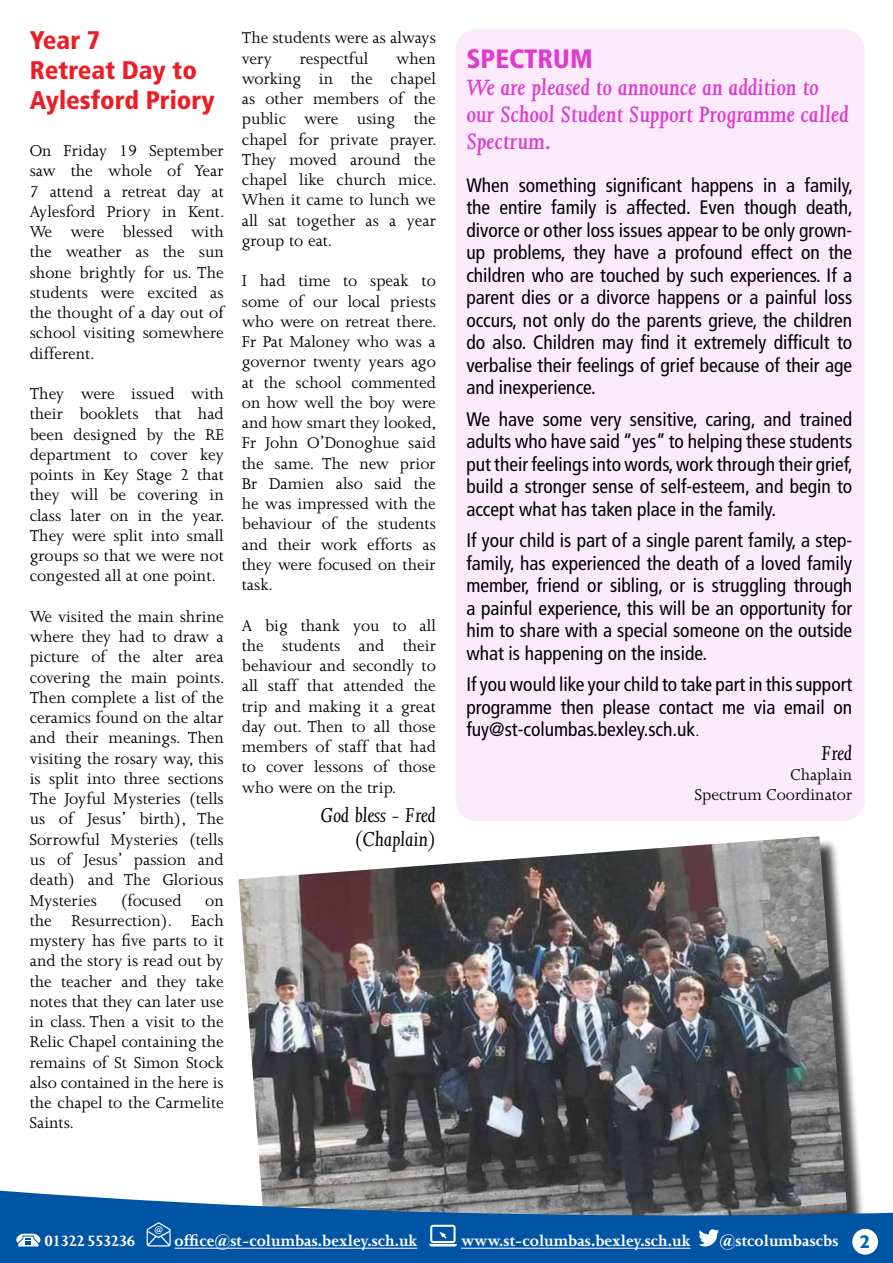
<style>
.page{position:relative;width:893px;height:1263px;background:#fff}
.page>*{position:absolute;margin:0;border:0;box-sizing:border-box;transform-origin:0 0}
.t1{font:900 condensed 26.55px "Frutiger";color:#de3bd1}
.t2{font:italic 600 25.5px/27px "Joanna";color:#de3bd1}
.t3{font:900 condensed 25.5px/30px "Frutiger";color:#ed1d24}
.t4{font:italic 23.1px/23.9px "Joanna";color:#000;text-align:right}
.t5{font:condensed 19.5px/22.5px "Frutiger";color:#000;text-align:justify}
.t6{font:18px/20.2px "Joanna";color:#000;text-align:justify}
.t7{font:700 17.25px "Joanna";color:#fff}
.t8{font:700 17.25px "Joanna";letter-spacing:-.07em;color:#fff}
.s1{font-family:"Joanna";font-stretch:normal;font-size:18px}
.s2{font-family:"Humanist 521 BT";font-size:18.45px;color:#0063b0}
</style>
<div class="page">
<div style="left:456px;top:30px;width:408px;height:790px;background:#fbebfa;border-radius:21px"></div>
<div style="left:455px;top:29px;width:410px;height:792px;border:2px solid #de3bd1;border-radius:21px"></div>
<div style="left:241px;top:838px;width:624px;height:425px;background:#000;opacity:.75"></div>
<img style="left:238px;top:836px;width:609px;height:355px">
<svg style="left:0;top:1191px;width:893px;height:72px;background:#2765a0"></svg>
<div style="left:852px;top:1229px;width:26px;height:25px;background:#fff;border-radius:50%"></div>
<hr style="left:174px;top:1248px;width:243px;height:1px;background:#fff">
<hr style="left:461px;top:1248px;width:229px;height:1px;background:#fff">
<svg style="left:16px;top:1233px;width:25px;height:13px"></svg>
<svg style="left:147px;top:1222px;width:24px;height:24px"></svg>
<svg style="left:429px;top:1225px;width:28px;height:21px"></svg>
<svg style="left:698px;top:1229px;width:21px;height:20px"></svg>
<h2 class="t3" style="left:30px;top:25px;width:186px">Year 7<br>Retreat Day to<br>Aylesford Priory</h2>
<p class="t6" style="left:30px;top:141px;width:196px">On Friday 19 September saw the whole of Year 7 attend a retreat day at Aylesford Priory in Kent.<br>We were blessed with the weather as the sun shone brightly for us. The students were excited as the thought of a day out of school visiting somewhere different.</p>
<p class="t6" style="left:30px;top:384px;width:196px">They were issued with their booklets that had been designed by the RE department to cover key points in Key Stage 2 that they will be covering in class later on in the year.<br>They were split into small groups so that we were not congested all at one point.</p>
<p class="t6" style="left:30px;top:607px;width:196px">We visited the main shrine where they had to draw a picture of the alter area covering the main points.<br>Then complete a list of the ceramics found on the altar and their meanings. Then visiting the rosary way, this is split into three sections The Joyful Mysteries (tells us of Jesus’ birth), The Sorrowful Mysteries (tells us of Jesus’ passion and death) and The Glorious Mysteries</p>
<p class="t6" style="left:120px;top:890px;width:63px">(focused</p>
<p class="t6" style="left:30px;top:890px;width:196px;text-indent:175px">on the Resurrection). Each mystery has five parts to it and the story is read out by the teacher and they take notes that they can later use in class. Then a visit to the Relic Chapel containing the remains of St Simon Stock also contained in the here is the chapel to the Carmelite Saints.</p>
<p class="t6" style="left:242px;top:28px;width:196px">The students were as always very</p>
<p class="t6" style="left:300px;top:48px;width:70px">respectful</p>
<p class="t6" style="left:242px;top:48px;width:196px;text-indent:154px">when working in the chapel as other members of the public were using the chapel for private prayer.<br>They moved around the chapel like church mice.<br>When it came to lunch we all sat together as a year group to eat.</p>
<p class="t6" style="left:242px;top:271px;width:196px">I had time to speak to some of our local priests who were on retreat there.<br>Fr Pat Maloney who was a governor twenty years ago at the school commented on how well the boy were and how smart they looked, Fr John O’Donoghue said the same. The new prior Br Damien also said the he was impressed with the behaviour of the students and their work efforts as they were focused on their task.</p>
<p class="t6" style="left:242px;top:615px;width:196px">A big thank you to all the students and their behaviour and secondly to all staff that attended the trip and making it a great day out. Then to all those members of staff that had to cover lessons of those who were on the trip.</p>
<p class="t4" style="left:321px;top:804px;width:116px">God bless - Fred (Chaplain)</p>
<h1 class="t1" style="left:466px;top:43px;width:128px">SPECTRUM</h1>
<h2 class="t2" style="left:466px;top:74px;width:384px">We are pleased to announce an addition to our School Student Support Programme called<br>Spectrum.</h2>
<p class="t5" style="left:466px;top:174px;width:388px">When something significant happens in a family, the entire family is affected. Even though death, divorce or other loss issues appear to be only grown&shy;up problems, they have a profound effect on the children who are touched by such experiences. If a parent dies or a divorce happens or a painful loss occurs, not only do the parents grieve, the children do also. Children may find it extremely difficult to verbalise their feelings of grief because of their age and inexperience.</p>
<p class="t5" style="left:466px;top:408px;width:388px">We have some very sensitive, caring, and trained adults who have said “yes” to helping these students put their feelings into words, work through their grief, build a stronger sense of self-esteem, and begin to accept what has taken place in the family.</p>
<p class="t5" style="left:466px;top:529px;width:387px">If your child is part of a single parent family, a step&shy;family, has experienced the death of a loved family member, friend or sibling, or is struggling through a painful experience, this will be an opportunity for him to share with a special someone on the outside what is happening on the inside.</p>
<p class="t5" style="left:466px;top:673px;width:387px">If you would like your child to take part in this support programme then please contact me via email on fuy@st-columbas.bexley.sch.uk<span class="s1">.</span></p>
<p class="t4" style="left:821px;top:741px;width:32px">Fred</p>
<p class="t6" style="left:695px;top:765px;width:159px;text-align:right">Chaplain<br>Spectrum Coordinator</p>
<p class="t8" style="left:44px;top:1232px;width:93px">01322 553236</p>
<p class="t7" style="left:174px;top:1232px;width:244px">office@st-columbas.bexley.sch.uk</p>
<p class="t7" style="left:461px;top:1232px;width:231px">www.st-columbas.bexley.sch.uk</p>
<p class="t7" style="left:719px;top:1232px;width:152px">@stcolumbascbs <span class="s2">2</span></p>
</div>
